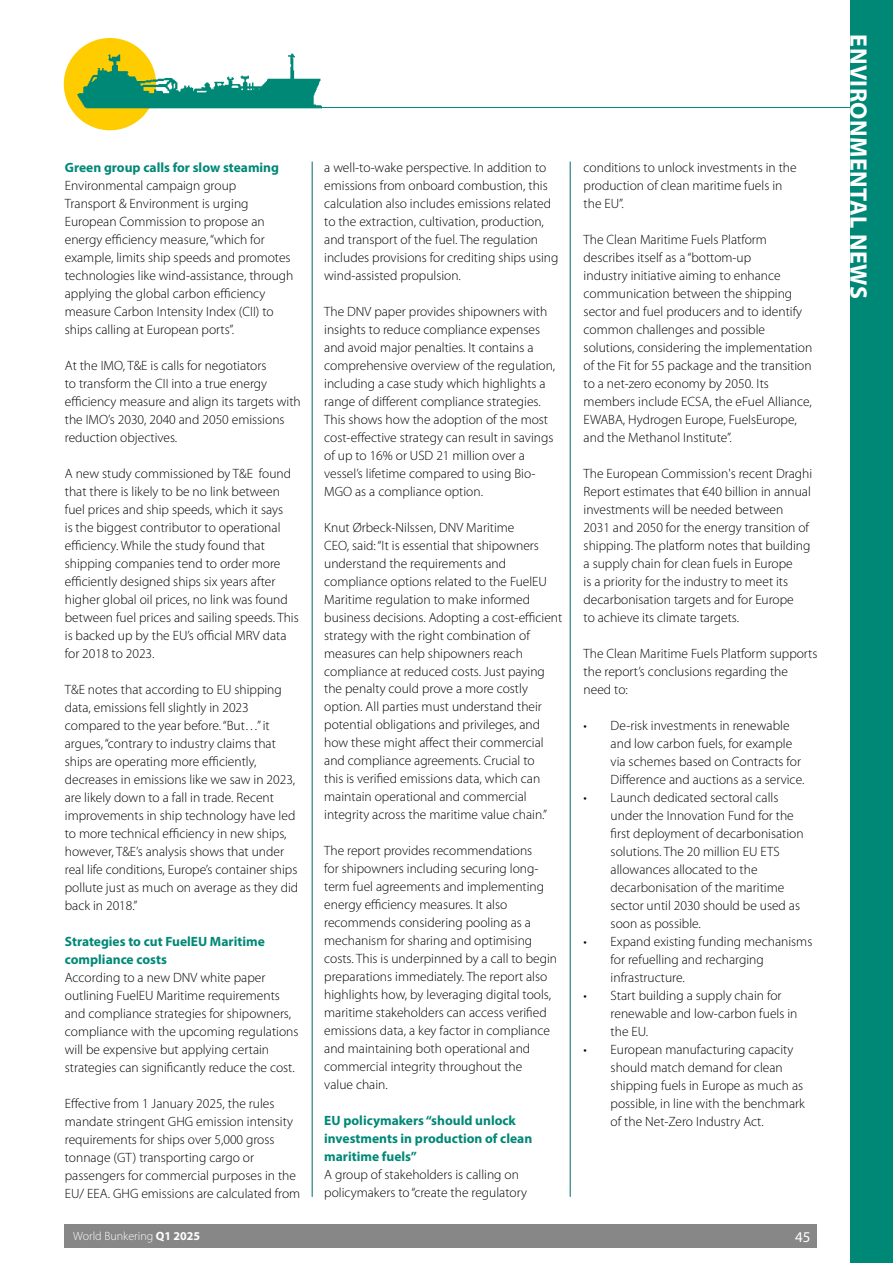
<style>
.page{position:relative;width:893px;height:1263px;background:#fff}
.page>*{position:absolute;margin:0;border:0;box-sizing:border-box;transform-origin:0 0}
.t1{font:700 24px "Myriad Pro";letter-spacing:.02em;color:#fff}
.t2{font:15px "Myriad Pro";color:#fff}
.t3{font:300 13.5px/18px "Myriad Pro";color:#000}
.t4{font:700 13.5px/18px "Myriad Pro";color:#087}
.t5{font:300 12px "Myriad Pro";color:#fff}
.s1{font-weight:700}
</style>
<div class="page">
<div style="left:64px;top:1225px;width:752px;height:23px;background:#878787"></div>
<hr style="left:93px;top:107px;width:787px;height:1px;background:#087">
<div style="left:850px;top:0;width:43px;height:1263px;background:#087"></div>
<div style="left:64px;top:38px;width:92px;height:92px;background:#fc0;border-radius:50%"></div>
<hr style="left:312px;top:162px;width:1px;height:1035px;background:#006a68">
<hr style="left:570px;top:162px;width:1px;height:1035px;background:#006a68">
<img style="left:71px;top:38px;width:251px;height:85px">
<p class="t4" style="left:65px;top:158px;width:216px">Green group calls for slow steaming</p>
<p class="t3" style="left:65px;top:176px;width:230px">Environmental campaign group<br>Transport &amp; Environment is urging European Commission to propose an energy efficiency measure, “which for example, limits ship speeds and promotes technologies like wind-assistance, through applying the global carbon efficiency measure Carbon Intensity Index (CII) to ships calling at European ports”.</p>
<p class="t3" style="left:65px;top:356px;width:238px">At the IMO, T&amp;E is calls for negotiators<br>to transform the CII into a true energy efficiency measure and align its targets with the IMO’s 2030, 2040 and 2050 emissions reduction objectives.</p>
<p class="t3" style="left:65px;top:464px;width:235px">A new study commissioned by T&amp;E found that there is likely to be no link between fuel prices and ship speeds, which it says<br>is the biggest contributor to operational efficiency. While the study found that shipping companies tend to order more efficiently designed ships six years after higher global oil prices, no link was found between fuel prices and sailing speeds. This is backed up by the EU’s official MRV data for 2018 to 2023.</p>
<p class="t3" style="left:65px;top:680px;width:235px">T&amp;E notes that according to EU shipping data, emissions fell slightly in 2023 compared to the year before. “But…” it argues, “contrary to industry claims that ships are operating more efficiently, decreases in emissions like we saw in 2023, are likely down to a fall in trade. Recent improvements in ship technology have led to more technical efficiency in new ships, however, T&amp;E’s analysis shows that under real life conditions, Europe’s container ships pollute just as much on average as they did back in 2018.”</p>
<p class="t4" style="left:65px;top:932px;width:201px">Strategies to cut FuelEU Maritime compliance costs</p>
<p class="t3" style="left:65px;top:968px;width:235px">According to a new DNV white paper outlining FuelEU Maritime requirements and compliance strategies for shipowners, compliance with the upcoming regulations will be expensive but applying certain strategies can significantly reduce the cost.</p>
<p class="t3" style="left:65px;top:1094px;width:237px">Effective from 1 January 2025, the rules mandate stringent GHG emission intensity requirements for ships over 5,000 gross tonnage (GT) transporting cargo or passengers for commercial purposes in the EU/ EEA. GHG emissions are calculated from</p>
<p class="t3" style="left:324px;top:158px;width:236px">a well-to-wake perspective. In addition to emissions from onboard combustion, this calculation also includes emissions related to the extraction, cultivation, production, and transport of the fuel. The regulation includes provisions for crediting ships using wind-assisted propulsion.</p>
<p class="t3" style="left:324px;top:302px;width:232px">The DNV paper provides shipowners with insights to reduce compliance expenses and avoid major penalties. It contains a comprehensive overview of the regulation, including a case study which highlights a range of different compliance strategies.<br>This shows how the adoption of the most cost-effective strategy can result in savings of up to 16% or USD 21 million over a vessel’s lifetime compared to using Bio-MGO as a compliance option.</p>
<p class="t3" style="left:324px;top:518px;width:240px">Knut Ørbeck-Nilssen, DNV Maritime<br>CEO, said: “It is essential that shipowners understand the requirements and compliance options related to the FuelEU Maritime regulation to make informed business decisions. Adopting a cost-efficient strategy with the right combination of measures can help shipowners reach compliance at reduced costs. Just paying the penalty could prove a more costly option. All parties must understand their potential obligations and privileges, and how these might affect their commercial and compliance agreements. Crucial to<br>this is verified emissions data, which can maintain operational and commercial integrity across the maritime value chain.”</p>
<p class="t3" style="left:324px;top:842px;width:234px">The report provides recommendations<br>for shipowners including securing long&shy;term fuel agreements and implementing energy efficiency measures. It also recommends considering pooling as a mechanism for sharing and optimising costs. This is underpinned by a call to begin preparations immediately. The report also highlights how, by leveraging digital tools, maritime stakeholders can access verified emissions data, a key factor in compliance and maintaining both operational and commercial integrity throughout the<br>value chain.</p>
<p class="t4" style="left:324px;top:1111px;width:210px">EU policymakers “should unlock investments in production of clean maritime fuels”</p>
<p class="t3" style="left:324px;top:1166px;width:204px">A group of stakeholders is calling on policymakers to “create the regulatory</p>
<p class="t3" style="left:584px;top:158px;width:215px">conditions to unlock investments in the production of clean maritime fuels in the EU”.</p>
<p class="t3" style="left:584px;top:230px;width:230px">The Clean Maritime Fuels Platform describes itself as a “bottom-up<br>industry initiative aiming to enhance communication between the shipping sector and fuel producers and to identify common challenges and possible solutions, considering the implementation of the Fit for 55 package and the transition to a net-zero economy by 2050. Its members include ECSA, the eFuel Alliance, EWABA, Hydrogen Europe, FuelsEurope, and the Methanol Institute”.</p>
<p class="t3" style="left:584px;top:464px;width:230px">The European Commission's recent Draghi Report estimates that €40 billion in annual investments will be needed between 2031 and 2050 for the energy transition of shipping. The platform notes that building a supply chain for clean fuels in Europe<br>is a priority for the industry to meet its decarbonisation targets and for Europe<br>to achieve its climate targets.</p>
<p class="t3" style="left:584px;top:644px;width:235px">The Clean Maritime Fuels Platform supports the report’s conclusions regarding the need to:</p>
<p class="t3" style="left:611px;top:716px;width:195px;text-indent:-27px">• De-risk investments in renewable and low carbon fuels, for example via schemes based on Contracts for Difference and auctions as a service.</p>
<p class="t3" style="left:611px;top:788px;width:194px;text-indent:-27px">• Launch dedicated sectoral calls under the Innovation Fund for the first deployment of decarbonisation solutions. The 20 million EU ETS allowances allocated to the decarbonisation of the maritime sector until 2030 should be used as soon as possible.</p>
<p class="t3" style="left:611px;top:932px;width:203px;text-indent:-27px">• Expand existing funding mechanisms for refuelling and recharging infrastructure.</p>
<p class="t3" style="left:611px;top:986px;width:188px;text-indent:-27px">• Start building a supply chain for renewable and low-carbon fuels in the EU.</p>
<p class="t3" style="left:611px;top:1040px;width:196px;text-indent:-27px">• European manufacturing capacity should match demand for clean shipping fuels in Europe as much as possible, in line with the benchmark of the Net-Zero Industry Act.</p>
<p class="t5" style="left:73px;top:1229px;width:128px">World Bunkering <span class="s1">Q1 2025</span></p>
<p class="t2" style="left:795px;top:1227px;width:17px">45</p>
<h1 class="t1" style="left:874px;top:34px;width:266px;rotate:90deg">ENVIRONMENTAL NEWS</h1>
</div>
